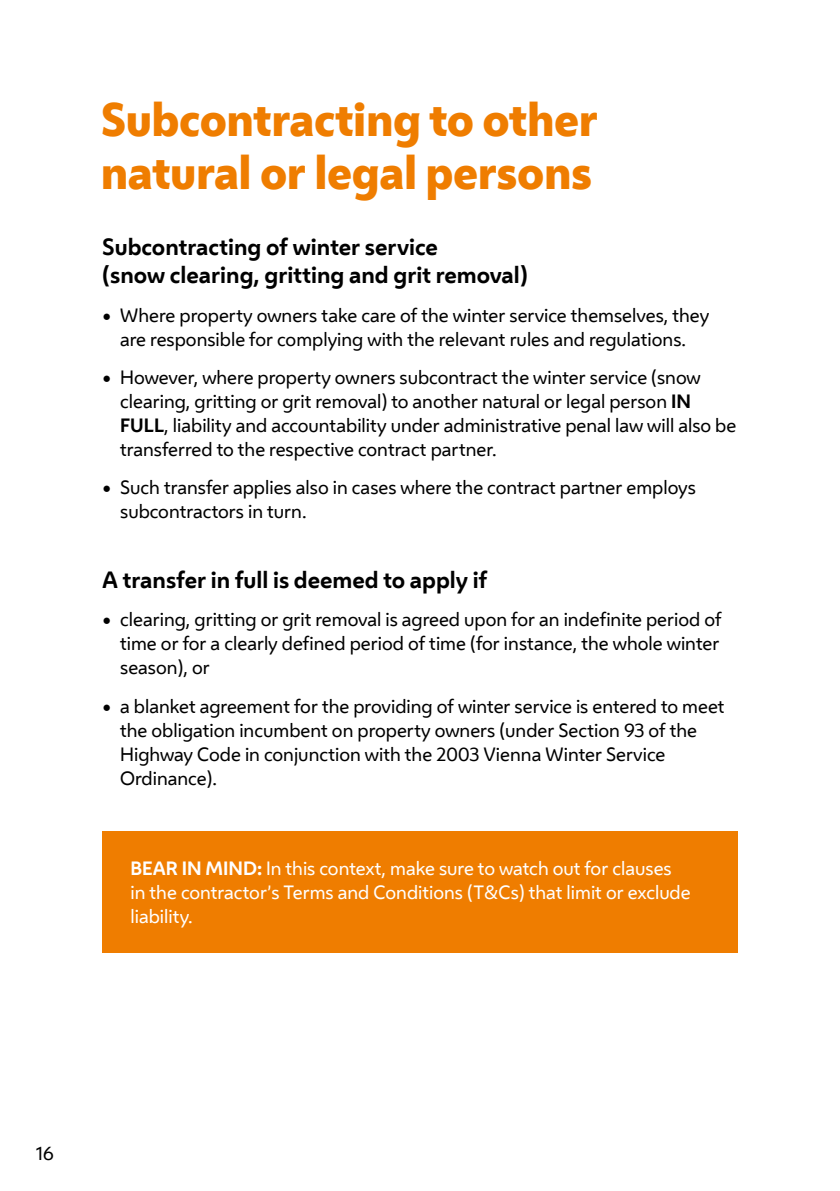
<style>
.page{position:relative;width:840px;height:1191px;background:#fff}
.page>*{position:absolute;margin:0;border:0;box-sizing:border-box;transform-origin:0 0}
.t1{font:800 44px/52.8px "Wiener Melange";letter-spacing:-.01em;color:#ef7d00}
.t2{font:700 22px/28px "Wiener Melange";color:#000}
.t3{font:18px/24px "Wiener Melange";color:#000}
.t4{font:18px/24px "Wiener Melange";color:#fff}
.s1{font-family:"Minion Pro";font-size:24px}
.s2{font-weight:700}
</style>
<div class="page">
<div style="left:102px;top:831px;width:635px;height:121px;background:#ef7d00"></div>
<p class="t1" style="left:101px;top:94px;width:498px">Subcontracting to other natural or legal persons</p>
<p class="t2" style="left:102px;top:233px;width:427px">Subcontracting of winter service<br>(snow clearing, gritting and grit removal)</p>
<p class="t3" style="left:102px;top:303px;width:608px;text-align:center"><span class="s1">•</span> Where property owners take care of the winter service themselves, they are responsible for complying with the relevant rules and regulations.</p>
<p class="t3" style="left:120px;top:365px;width:617px;text-indent:-18px"><span class="s1">•</span> However, where property owners subcontract the winter service (snow clearing, gritting or grit removal) to another natural or legal person <span class="s2">IN FULL</span>, liability and accountability under administrative penal law will also be transferred to the respective contract partner.</p>
<p class="t3" style="left:120px;top:475px;width:577px;text-indent:-18px"><span class="s1">•</span> Such transfer applies also in cases where the contract partner employs subcontractors in turn.</p>
<p class="t2" style="left:102px;top:566px;width:386px">A transfer in full is deemed to apply if</p>
<p class="t3" style="left:120px;top:607px;width:602px;text-indent:-18px"><span class="s1">•</span> clearing, gritting or grit removal is agreed upon for an indefinite period of time or for a clearly defined period of time (for instance, the whole winter season), or</p>
<p class="t3" style="left:120px;top:694px;width:605px;text-indent:-18px"><span class="s1">•</span> a blanket agreement for the providing of winter service is entered to meet the obligation incumbent on property owners (under Section 93 of the Highway Code in conjunction with the 2003 Vienna Winter Service Ordinance).</p>
<p class="t4" style="left:130px;top:855px;width:561px"><span class="s2">BEAR IN MIND:</span> In this context, make sure to watch out for clauses in the contractor’s Terms and Conditions (T&amp;Cs) that limit or exclude liability.</p>
<p class="t3" style="left:35px;top:1141px;width:20px">16</p>
</div>
